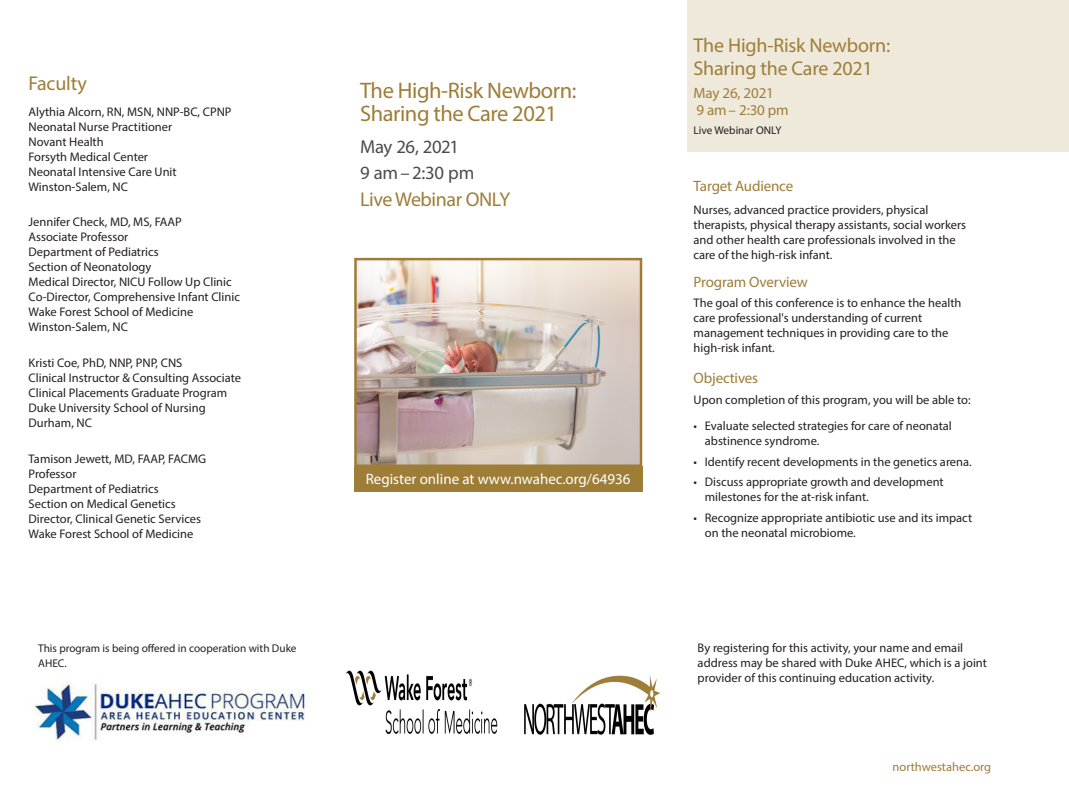
<style>
.page{position:relative;width:1069px;height:810px;background:#fff}
.page>*{position:absolute;margin:0;border:0;box-sizing:border-box;transform-origin:0 0}
.Cover_Title{font:22.5px/23.8px "Myriad Pro";letter-spacing:-.02em;color:#9e7d37}
.Secondary_Headline{font:20px/22.5px "Myriad Pro";letter-spacing:-.01em;color:#9e7d37}
.Cover_Title-2{font:20px "Myriad Pro";letter-spacing:-.02em;color:#9e7d37}
.Secondary_SubHead{font:20px "Myriad Pro";letter-spacing:-.01em;color:#9e7d37}
.Cover_Title-3{font:18.75px "Myriad Pro";letter-spacing:-.02em;color:#4b4c4d}
.Secondary_SubHead-2{font:15px "Myriad Pro";letter-spacing:-.01em;color:#9e7d37}
.t1{font:15px "Myriad Pro";color:#fff}
.Body_Copy{font:12.5px/15px "Myriad Pro";color:#231f20}
.Secondary_SubHead-3{font:12.5px/15px "Myriad Pro";color:#231f20}
.Body_Copy_-_Senior{font:12.5px/15px "Myriad Pro";color:#231f20}
.Cover_Title-4{font:12.5px "Myriad Pro";color:#9e7d37}
.Body_Copy-2{font:11.25px/15px "Myriad Pro";color:#231f20}
</style>
<div class="page">
<div style="left:688px;top:0;width:381px;height:151px;background:#efe9dc"></div>
<img style="left:346px;top:670px;width:314px;height:65px">
<img style="left:33px;top:683px;width:278px;height:59px">
<img style="left:357px;top:261px;width:282px;height:203px">
<div style="left:354px;top:258px;width:288px;height:209px;border:2px solid #9e7d37"></div>
<div style="left:354px;top:466px;width:288px;height:25px;background:#9e7d37"></div>
<p class="Secondary_SubHead" style="left:29px;top:70px;width:60px">Faculty</p>
<p class="Body_Copy" style="left:29px;top:104px;width:205px">Alythia Alcorn, RN, MSN, NNP-BC, CPNP</p>
<p class="Body_Copy" style="left:29px;top:119px;width:145px">Neonatal Nurse Practitioner</p>
<p class="Body_Copy" style="left:29px;top:134px;width:77px">Novant Health</p>
<p class="Body_Copy" style="left:29px;top:149px;width:121px">Forsyth Medical Center</p>
<p class="Body_Copy" style="left:29px;top:164px;width:150px">Neonatal Intensive Care Unit</p>
<p class="Body_Copy" style="left:29px;top:179px;width:101px">Winston-Salem, NC</p>
<p class="Body_Copy" style="left:29px;top:215px;width:155px">Jennifer Check, MD, MS, FAAP</p>
<p class="Body_Copy" style="left:29px;top:230px;width:101px">Associate Professor</p>
<p class="Body_Copy" style="left:29px;top:245px;width:132px">Department of Pediatrics</p>
<p class="Body_Copy" style="left:29px;top:260px;width:124px">Section of Neonatology</p>
<p class="Body_Copy" style="left:29px;top:275px;width:205px">Medical Director, NICU Follow Up Clinic</p>
<p class="Body_Copy" style="left:29px;top:290px;width:213px">Co-Director, Comprehensive Infant Clinic</p>
<p class="Body_Copy" style="left:29px;top:305px;width:166px">Wake Forest School of Medicine</p>
<p class="Body_Copy" style="left:29px;top:320px;width:101px">Winston-Salem, NC</p>
<p class="Body_Copy" style="left:29px;top:355px;width:155px">Kristi Coe, PhD, NNP, PNP, CNS</p>
<p class="Body_Copy" style="left:29px;top:370px;width:214px">Clinical Instructor &amp; Consulting Associate</p>
<p class="Body_Copy" style="left:29px;top:385px;width:200px">Clinical Placements Graduate Program</p>
<p class="Body_Copy" style="left:29px;top:400px;width:179px">Duke University School of Nursing</p>
<p class="Body_Copy" style="left:29px;top:415px;width:65px">Durham, NC</p>
<p class="Body_Copy" style="left:29px;top:451px;width:179px">Tamison Jewett, MD, FAAP, FACMG</p>
<p class="Body_Copy" style="left:29px;top:466px;width:49px">Professor</p>
<p class="Body_Copy" style="left:29px;top:481px;width:132px">Department of Pediatrics</p>
<p class="Body_Copy" style="left:29px;top:496px;width:149px">Section on Medical Genetics</p>
<p class="Body_Copy" style="left:29px;top:511px;width:174px">Director, Clinical Genetic Services</p>
<p class="Body_Copy" style="left:29px;top:526px;width:166px">Wake Forest School of Medicine</p>
<p class="Body_Copy-2" style="left:38px;top:641px;width:260px">This program is being offered in cooperation with Duke<br>AHEC.</p>
<p class="Cover_Title" style="left:360px;top:78px;width:218px">The High-Risk Newborn:<br>Sharing the Care 2021</p>
<p class="Cover_Title-3" style="left:360px;top:135px;width:101px">May 26, 2021</p>
<p class="Cover_Title-3" style="left:360px;top:162px;width:116px">9 am–2:30 pm</p>
<p class="Cover_Title-2" style="left:360px;top:187px;width:152px">Live Webinar ONLY</p>
<p class="t1" style="left:366px;top:470px;width:266px">Register online at www.nwahec.org/64936</p>
<p class="Secondary_Headline" style="left:693px;top:34px;width:198px">The High-Risk Newborn:<br>Sharing the Care 2021</p>
<p class="Secondary_SubHead-2" style="left:693px;top:84px;width:82px">May 26, 2021</p>
<p class="Secondary_SubHead-2" style="left:697px;top:101px;width:94px">9 am– 2:30 pm</p>
<p class="Body_Copy-2" style="left:693px;top:123px;width:90px">Live Webinar ONLY</p>
<p class="Secondary_SubHead-2" style="left:693px;top:177px;width:101px">Target Audience</p>
<p class="Secondary_SubHead-3" style="left:693px;top:202px;width:274px">Nurses, advanced practice providers, physical therapists, physical therapy assistants, social workers and other health care professionals involved in the care of the high-risk infant.</p>
<p class="Secondary_SubHead-2" style="left:693px;top:272px;width:116px">Program Overview</p>
<p class="Body_Copy" style="left:693px;top:295px;width:269px">The goal of this conference is to enhance the health care professional's understanding of current management techniques in providing care to the high-risk infant.</p>
<p class="Secondary_SubHead-2" style="left:693px;top:369px;width:66px">Objectives</p>
<p class="Secondary_SubHead-3" style="left:693px;top:392px;width:278px">Upon completion of this program, you will be able to:</p>
<p class="Secondary_SubHead-3" style="left:705px;top:418px;width:248px;text-indent:-11px">• Evaluate selected strategies for care of neonatal abstinence syndrome.</p>
<p class="Secondary_SubHead-3" style="left:693px;top:454px;width:280px">• Identify recent developments in the genetics arena.</p>
<p class="Secondary_SubHead-3" style="left:705px;top:474px;width:240px;text-indent:-11px">• Discuss appropriate growth and development milestones for the at-risk infant.</p>
<p class="Secondary_SubHead-3" style="left:705px;top:510px;width:269px;text-indent:-11px">• Recognize appropriate antibiotic use and its impact on the neonatal microbiome.</p>
<p class="Body_Copy_-_Senior" style="left:698px;top:640px;width:291px">By registering for this activity, your name and email address may be shared with Duke AHEC, which is a joint provider of this continuing education activity.</p>
<p class="Cover_Title-4" style="left:892px;top:759px;width:100px">northwestahec.org</p>
</div>
